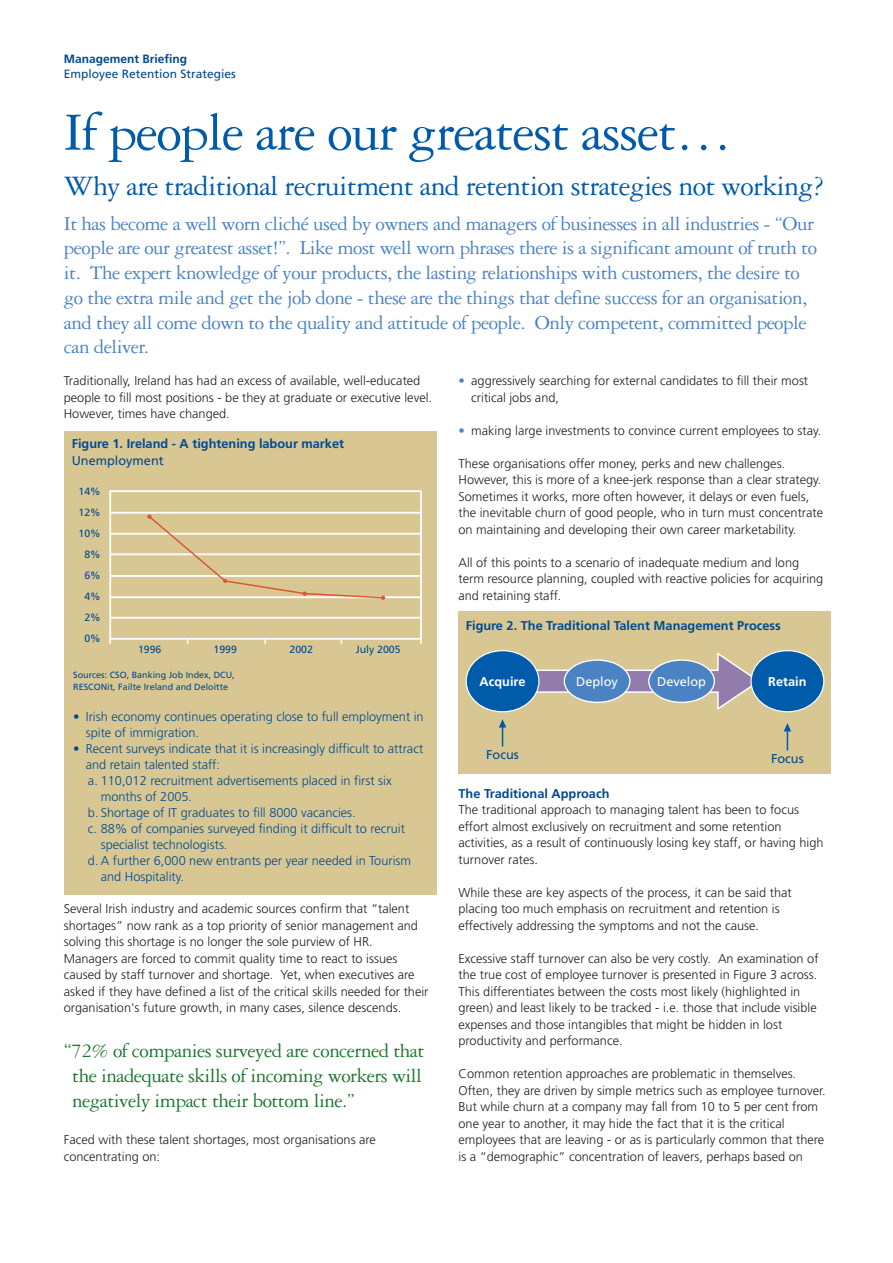
<style>
.page{position:relative;width:893px;height:1263px;background:#fff}
.page>*{position:absolute;margin:0;border:0;box-sizing:border-box;transform-origin:0 0}
.t1{font:57px "Garamond Three";letter-spacing:-.025em;color:#015bab}
.t2{font:30px "Garamond Three";letter-spacing:-.025em;color:#015bab}
.t3{font:21px/24.8px "Garamond Three";letter-spacing:-.025em;color:#4b82c3}
.t4{font:21px/24.8px "Garamond Three";letter-spacing:-.025em;color:#1a772c}
.t5{font:300 12.75px/16.5px "Frutiger";color:#231f20}
.t6{font:300 12.75px/16px "Frutiger";color:#014990}
.t7{font:700 12.75px "Frutiger";color:#014990}
.t8{font:12.75px "Frutiger";color:#014990}
.t9{font:700 12.75px "Frutiger";color:#fff}
.t10{font:12.75px "Frutiger";color:#fff}
.t11{font:12px "Frutiger";color:#014990}
.t12{font:700 12px "Frutiger";color:#014990}
.t13{font:10.5px/21px "Frutiger";color:#014990;text-align:center}
.t14{font:9px/12px "Frutiger";color:#014990}
.s1{font-weight:700}
.s2{font-weight:700;color:#4b82c3}
</style>
<div class="page">
<div style="left:64px;top:431px;width:372px;height:463px;background:#d8c793"></div>
<div style="left:109px;top:490px;width:313px;height:150px;border:2px solid #fff"></div>
<hr style="left:110px;top:512px;width:311px;height:2px;background:#fff">
<hr style="left:110px;top:533px;width:311px;height:2px;background:#fff">
<hr style="left:110px;top:553px;width:311px;height:2px;background:#fff">
<hr style="left:110px;top:596px;width:311px;height:2px;background:#fff">
<hr style="left:110px;top:617px;width:311px;height:2px;background:#fff">
<hr style="left:110px;top:575px;width:311px;height:2px;background:#fff">
<svg style="left:147px;top:515px;width:239px;height:85px"></svg>
<div style="left:458px;top:612px;width:373px;height:161px;background:#d8c793"></div>
<svg style="left:517px;top:652px;width:244px;height:58px"></svg>
<div style="left:466px;top:651px;width:73px;height:61px;background:#015bab;border-radius:50%"></div>
<div style="left:466px;top:650px;width:73px;height:62px;border:1px solid #fff;border-radius:50%"></div>
<div style="left:751px;top:651px;width:73px;height:61px;background:#015bab;border-radius:50%"></div>
<div style="left:750px;top:650px;width:74px;height:62px;border:1px solid #fff;border-radius:50%"></div>
<div style="left:564px;top:660px;width:66px;height:42px;background:#4b82c3;border-radius:50%"></div>
<div style="left:564px;top:659px;width:66px;height:44px;border:1px solid #fff;border-radius:50%"></div>
<div style="left:649px;top:660px;width:65px;height:42px;background:#4b82c3;border-radius:50%"></div>
<div style="left:648px;top:659px;width:67px;height:44px;border:1px solid #fff;border-radius:50%"></div>
<svg style="left:499px;top:719px;width:7px;height:27px"></svg>
<svg style="left:784px;top:723px;width:7px;height:27px"></svg>
<p class="t12" style="left:64px;top:54px;width:125px">Management Briefing</p>
<p class="t11" style="left:64px;top:69px;width:174px">Employee Retention Strategies</p>
<h1 class="t1" style="left:64px;top:113px;width:670px">If people are our greatest asset…</h1>
<h2 class="t2" style="left:64px;top:175px;width:762px">Why are traditional recruitment and retention strategies not working?</h2>
<p class="t3" style="left:64px;top:213px;width:755px">It has become a well worn cliché used by owners and managers of businesses in all industries - “Our people are our greatest asset!”. Like most well worn phrases there is a significant amount of truth to it. The expert knowledge of your products, the lasting relationships with customers, the desire to go the extra mile and get the job done - these are the things that define success for an organisation, and they all come down to the quality and attitude of people. Only competent, committed people can deliver.</p>
<p class="t5" style="left:64px;top:374px;width:370px">Traditionally, Ireland has had an excess of available, well-educated people to fill most positions - be they at graduate or executive level.<br>However, times have changed.</p>
<p class="t7" style="left:72px;top:439px;width:274px">Figure 1. Ireland - A tightening labour market</p>
<p class="t8" style="left:72px;top:455px;width:94px">Unemployment</p>
<p class="t13" style="left:79px;top:482px;width:24px">14%<br>12%<br>10%<br>8%<br>6%<br>4%<br>2%<br>0%</p>
<p class="t13" style="left:138px;top:640px;width:25px">1996</p>
<p class="t13" style="left:214px;top:640px;width:25px">1999</p>
<p class="t13" style="left:290px;top:640px;width:25px">2002</p>
<p class="t13" style="left:356px;top:640px;width:46px">July 2005</p>
<p class="t14" style="left:73px;top:669px;width:163px">Sources: CSO, Banking Job Index, DCU,<br>RESCONit, Failte Ireland and Deloitte</p>
<p class="t6" style="left:86px;top:709px;width:339px;text-indent:-13px"><span class="s1">•</span> Irish economy continues operating close to full employment in spite of immigration.</p>
<p class="t6" style="left:73px;top:741px;width:352px"><span class="s1">•</span> Recent surveys indicate that it is increasingly difficult to attract</p>
<p class="t6" style="left:86px;top:757px;width:136px">and retain talented staff:</p>
<p class="t6" style="left:88px;top:773px;width:305px">a. 110,012 recruitment advertisements placed in first six</p>
<p class="t6" style="left:101px;top:789px;width:93px">months of 2005.</p>
<p class="t6" style="left:88px;top:805px;width:269px">b. Shortage of IT graduates to fill 8000 vacancies.</p>
<p class="t6" style="left:88px;top:821px;width:318px">c. 88% of companies surveyed finding it difficult to recruit</p>
<p class="t6" style="left:101px;top:838px;width:128px">specialist technologists.</p>
<p class="t6" style="left:88px;top:854px;width:325px">d. A further 6,000 new entrants per year needed in Tourism</p>
<p class="t6" style="left:101px;top:870px;width:85px">and Hospitality.</p>
<p class="t5" style="left:64px;top:902px;width:366px">Several Irish industry and academic sources confirm that “talent shortages” now rank as a top priority of senior management and solving this shortage is no longer the sole purview of HR.<br>Managers are forced to commit quality time to react to issues caused by staff turnover and shortage. Yet, when executives are asked if they have defined a list of the critical skills needed for their organisation's future growth, in many cases, silence descends.</p>
<h3 class="t4" style="left:72px;top:1040px;width:354px;text-indent:-9px">“72% of companies surveyed are concerned that the inadequate skills of incoming workers will negatively impact their bottom line.”</h3>
<p class="t5" style="left:64px;top:1133px;width:314px">Faced with these talent shortages, most organisations are concentrating on:</p>
<p class="t5" style="left:471px;top:374px;width:338px;text-indent:-13px"><span class="s2">•</span> aggressively searching for external candidates to fill their most critical jobs and,</p>
<p class="t5" style="left:458px;top:423px;width:364px"><span class="s2">•</span> making large investments to convince current employees to stay.</p>
<p class="t5" style="left:458px;top:456px;width:366px">These organisations offer money, perks and new challenges.<br>However, this is more of a knee-jerk response than a clear strategy.<br>Sometimes it works, more often however, it delays or even fuels, the inevitable churn of good people, who in turn must concentrate on maintaining and developing their own career marketability.</p>
<p class="t5" style="left:458px;top:555px;width:366px">All of this points to a scenario of inadequate medium and long term resource planning, coupled with reactive policies for acquiring and retaining staff.</p>
<p class="t7" style="left:466px;top:620px;width:317px">Figure 2. The Traditional Talent Management Process</p>
<p class="t9" style="left:480px;top:676px;width:47px">Acquire</p>
<p class="t10" style="left:576px;top:676px;width:43px">Deploy</p>
<p class="t10" style="left:657px;top:676px;width:50px">Develop</p>
<p class="t9" style="left:768px;top:676px;width:40px">Retain</p>
<p class="t8" style="left:486px;top:750px;width:34px">Focus</p>
<p class="t8" style="left:771px;top:754px;width:34px">Focus</p>
<p class="t7" style="left:458px;top:788px;width:152px">The Traditional Approach</p>
<p class="t5" style="left:458px;top:803px;width:367px">The traditional approach to managing talent has been to focus effort almost exclusively on recruitment and some retention activities, as a result of continuously losing key staff, or having high turnover rates.</p>
<p class="t5" style="left:458px;top:885px;width:335px">While these are key aspects of the process, it can be said that placing too much emphasis on recruitment and retention is effectively addressing the symptoms and not the cause.</p>
<p class="t5" style="left:458px;top:951px;width:362px">Excessive staff turnover can also be very costly. An examination of the true cost of employee turnover is presented in Figure 3 across.<br>This differentiates between the costs most likely (highlighted in green) and least likely to be tracked - i.e. those that include visible expenses and those intangibles that might be hidden in lost productivity and performance.</p>
<p class="t5" style="left:458px;top:1067px;width:369px">Common retention approaches are problematic in themselves.<br>Often, they are driven by simple metrics such as employee turnover.<br>But while churn at a company may fall from 10 to 5 per cent from one year to another, it may hide the fact that it is the critical employees that are leaving - or as is particularly common that there is a “demographic” concentration of leavers, perhaps based on</p>
</div>
